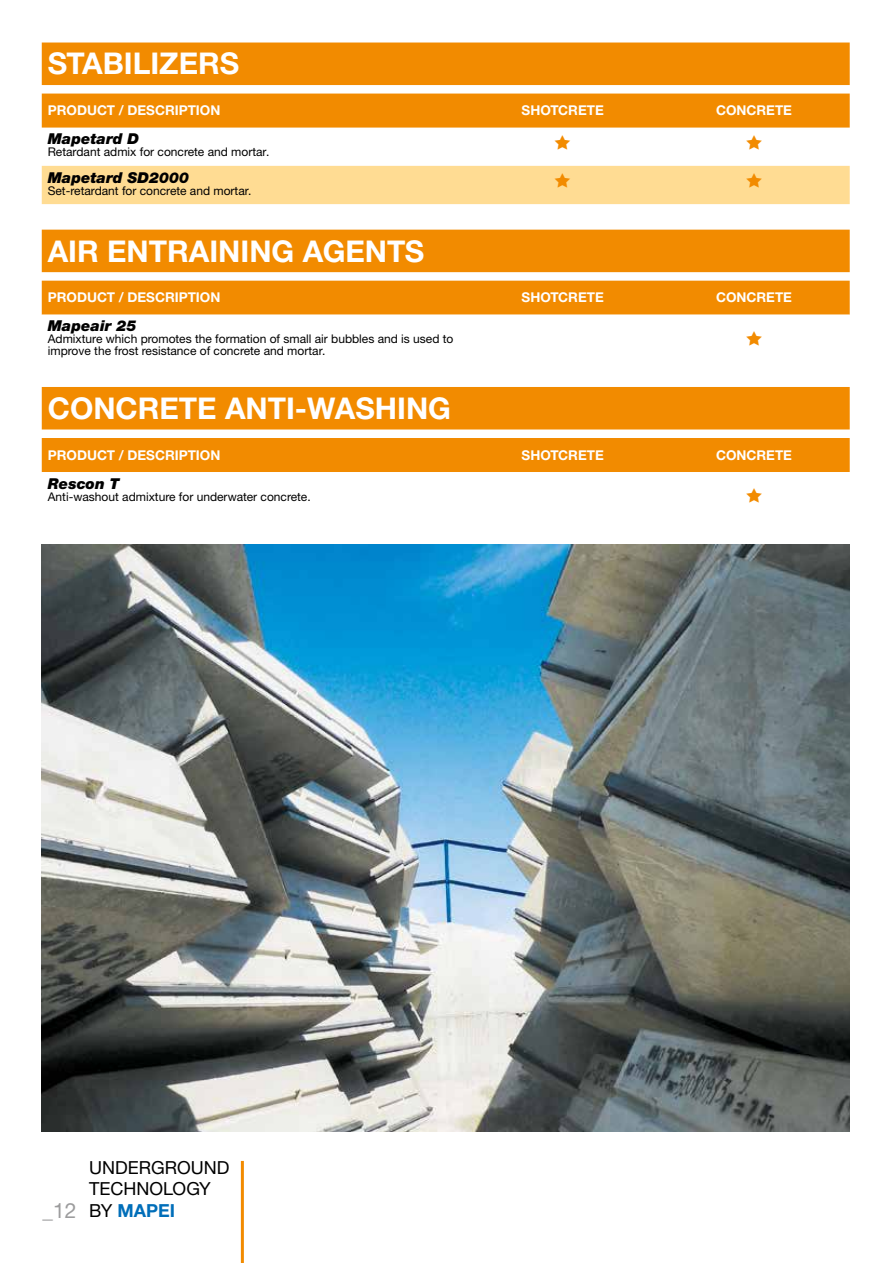
<style>
.page{position:relative;width:893px;height:1263px;background:#fff}
.page>*{position:absolute;margin:0;border:0;box-sizing:border-box;transform-origin:0 0}
.t1{font:700 30px "Helvetica Neue LTW1 G";color:#fff}
.t2{font:21px "Helvetica Neue LTW1 G";color:#9c9c9d}
.t3{font:18px/21.6px "Helvetica Neue LTW1 G";color:#000}
.t4{font:italic 900 15px "Helvetica Neue LTW1 G";color:#000}
.t5{font:700 13.5px "Helvetica Neue LTW1 G";color:#fff}
.t6{font:12px/12px "Helvetica Neue LTW1 G";color:#000}
.s1{font-weight:700;color:#006eb9}
</style>
<div class="page">
<hr style="left:241px;top:1161px;width:3px;height:102px;background:#f28b00">
<svg style="left:42px;top:43px;width:808px;height:272px;fill:#f28b00"></svg>
<svg style="left:42px;top:387px;width:808px;height:85px;background:#f39619"></svg>
<img style="left:42px;top:544px;width:808px;height:587px">
<svg style="left:555px;top:134px;width:15px;height:15px"></svg>
<svg style="left:746px;top:134px;width:16px;height:15px"></svg>
<div style="left:42px;top:166px;width:808px;height:38px;background:#ffdc93"></div>
<h1 class="t1" style="left:48px;top:45px;width:193px">STABILIZERS</h1>
<p class="t5" style="left:48px;top:102px;width:174px">PRODUCT / DESCRIPTION</p>
<p class="t5" style="left:522px;top:102px;width:84px">SHOTCRETE</p>
<p class="t5" style="left:716px;top:102px;width:78px">CONCRETE</p>
<p class="t4" style="left:48px;top:130px;width:93px">Mapetard D</p>
<p class="t6" style="left:48px;top:146px;width:223px">Retardant admix for concrete and mortar.</p>
<p class="t4" style="left:48px;top:168px;width:143px">Mapetard SD2000</p>
<p class="t6" style="left:48px;top:184px;width:205px">Set-retardant for concrete and mortar.</p>
<h1 class="t1" style="left:48px;top:232px;width:378px">AIR ENTRAINING AGENTS</h1>
<p class="t5" style="left:48px;top:289px;width:174px">PRODUCT / DESCRIPTION</p>
<p class="t5" style="left:522px;top:289px;width:84px">SHOTCRETE</p>
<p class="t5" style="left:716px;top:289px;width:78px">CONCRETE</p>
<p class="t4" style="left:48px;top:317px;width:90px">Mapeair 25</p>
<p class="t6" style="left:48px;top:333px;width:407px">Admixture which promotes the formation of small air bubbles and is used to improve the frost resistance of concrete and mortar.</p>
<h1 class="t1" style="left:48px;top:390px;width:405px">CONCRETE ANTI-WASHING</h1>
<p class="t5" style="left:48px;top:447px;width:174px">PRODUCT / DESCRIPTION</p>
<p class="t5" style="left:522px;top:447px;width:84px">SHOTCRETE</p>
<p class="t5" style="left:716px;top:447px;width:78px">CONCRETE</p>
<p class="t4" style="left:48px;top:474px;width:73px">Rescon T</p>
<p class="t6" style="left:48px;top:490px;width:264px">Anti-washout admixture for underwater concrete.</p>
<h2 class="t2" style="left:43px;top:1198px;width:35px">_12</h2>
<h3 class="t3" style="left:89px;top:1156px;width:142px">UNDERGROUND<br>TECHNOLOGY<br>BY <span class="s1">MAPEI</span></h3>
</div>
